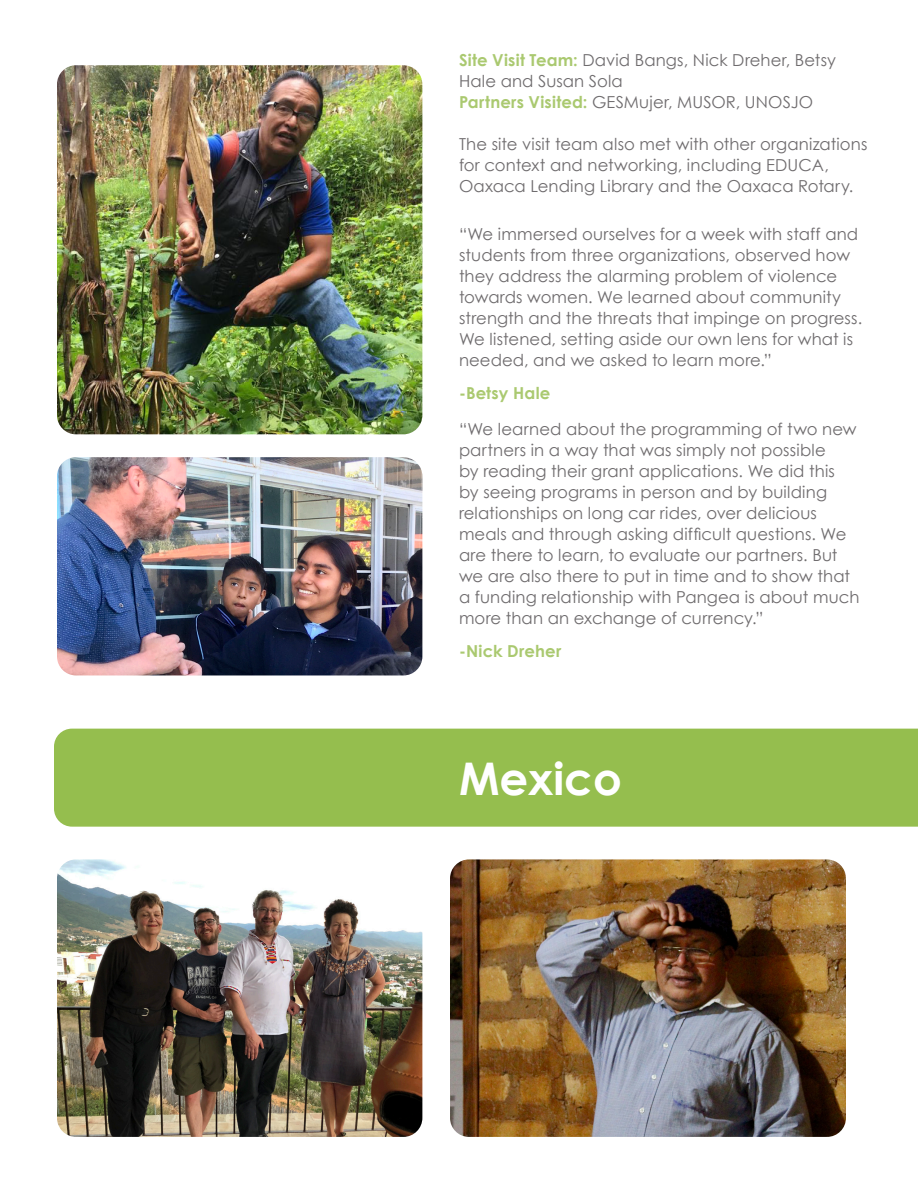
<style>
.page{position:relative;width:918px;height:1188px;background:#fff}
.page>*{position:absolute;margin:0;border:0;box-sizing:border-box;transform-origin:0 0}
.t1{font:700 45px "Century Gothic";color:#fff}
.t2{font:16.5px/21px "Century Gothic";letter-spacing:.01em;color:#6f6c6e}
.t3{font:700 16.5px "Century Gothic";letter-spacing:.01em;color:#aac970}
.s1{font-weight:700;color:#aac970}
</style>
<div class="page">
<div style="left:54px;top:729px;width:864px;height:98px;background:#95be4e"></div>
<img style="left:57px;top:65px;width:365px;height:369px">
<img style="left:57px;top:457px;width:365px;height:218px">
<img style="left:57px;top:859px;width:365px;height:278px">
<img style="left:450px;top:859px;width:396px;height:278px">
<p class="t2" style="left:459px;top:50px;width:379px"><span class="s1">Site Visit Team:</span> David Bangs, Nick Dreher, Betsy<br>Hale and Susan Sola</p>
<p class="t2" style="left:459px;top:92px;width:356px"><span class="s1">Partners Visited:</span> GESMujer, MUSOR, UNOSJO</p>
<p class="t2" style="left:459px;top:134px;width:410px">The site visit team also met with other organizations for context and networking, including EDUCA,<br>Oaxaca Lending Library and the Oaxaca Rotary.</p>
<p class="t2" style="left:459px;top:223px;width:405px">“We immersed ourselves for a week with staff and students from three organizations, observed how they address the alarming problem of violence towards women. We learned about community strength and the threats that impinge on progress.<br>We listened, setting aside our own lens for what is needed, and we asked to learn more.”</p>
<p class="t3" style="left:459px;top:382px;width:93px">-Betsy Hale</p>
<p class="t2" style="left:459px;top:418px;width:402px">“We learned about the programming of two new partners in a way that was simply not possible<br>by reading their grant applications. We did this<br>by seeing programs in person and by building relationships on long car rides, over delicious meals and through asking difficult questions. We are there to learn, to evaluate our partners. But we are also there to put in time and to show that a funding relationship with Pangea is about much more than an exchange of currency.”</p>
<p class="t3" style="left:459px;top:640px;width:104px">-Nick Dreher</p>
<p class="t1" style="left:459px;top:750px;width:164px">Mexico</p>
</div>
